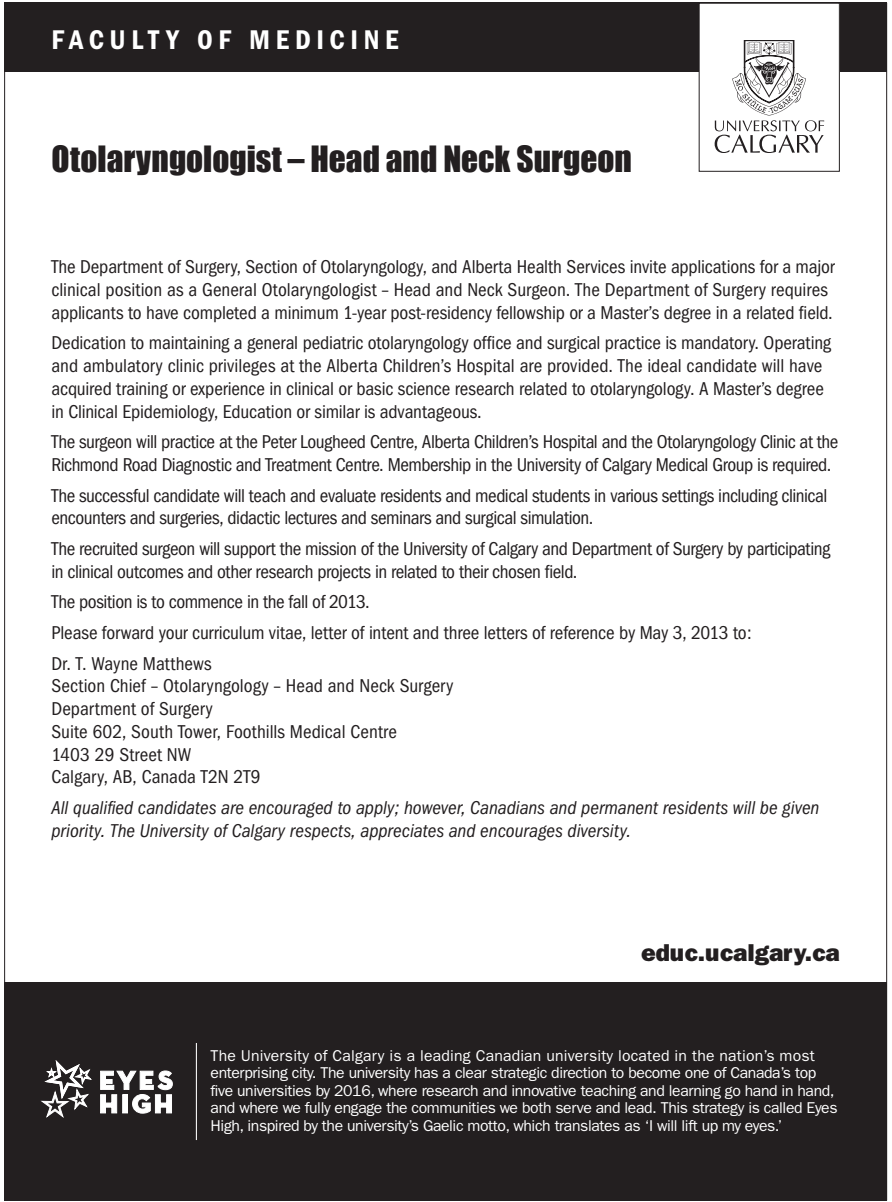
<style>
.page{position:relative;width:892px;height:1202px;background:#fff}
.page>*{position:absolute;margin:0;border:0;box-sizing:border-box;transform-origin:0 0}
.t1{font:33.25px "Impact";color:#231f20}
.t2{font:600 condensed 28px "Franklin Gothic";letter-spacing:.195em;color:#fff}
.t3{font:800 24.5px "Franklin Gothic";color:#231f20}
.t4{font:condensed 19.25px/22.8px "Franklin Gothic";letter-spacing:-.01em;color:#231f20}
.t5{font:italic condensed 19.25px/22.8px "Franklin Gothic";color:#231f20}
.t6{font:15.75px/17.5px "Franklin Gothic";letter-spacing:-.025em;color:#fff}
</style>
<div class="page">
<div style="left:4px;top:3px;width:882px;height:69px;background:#231f20"></div>
<div style="left:698px;top:3px;width:140px;height:168px;background:#fff"></div>
<svg style="left:714px;top:40px;width:109px;height:113px"></svg>
<div style="left:698px;top:3px;width:141px;height:169px;border:1px solid #231f20"></div>
<div style="left:4px;top:982px;width:882px;height:218px;background:#231f20"></div>
<svg style="left:100px;top:1070px;width:72px;height:43px"></svg>
<svg style="left:41px;top:1060px;width:50px;height:57px"></svg>
<hr style="left:196px;top:1043px;width:1px;height:97px;background:#fff">
<h2 class="t2" style="left:51px;top:24px;width:348px">FACULTY OF MEDICINE</h2>
<h1 class="t1" style="left:51px;top:133px;width:581px">Otolaryngologist – Head and Neck Surgeon</h1>
<p class="t4" style="left:51px;top:255px;width:784px">The Department of Surgery, Section of Otolaryngology, and Alberta Health Services invite applications for a major clinical position as a General Otolaryngologist – Head and Neck Surgeon. The Department of Surgery requires applicants to have completed a minimum 1-year post-residency fellowship or a Master’s degree in a related field.</p>
<p class="t4" style="left:51px;top:332px;width:780px">Dedication to maintaining a general pediatric otolaryngology office and surgical practice is mandatory. Operating and ambulatory clinic privileges at the Alberta Children’s Hospital are provided. The ideal candidate will have acquired training or experience in clinical or basic science research related to otolaryngology. A Master’s degree in Clinical Epidemiology, Education or similar is advantageous.</p>
<p class="t4" style="left:51px;top:430px;width:788px">The surgeon will practice at the Peter Lougheed Centre, Alberta Children’s Hospital and the Otolaryngology Clinic at the<br>Richmond Road Diagnostic and Treatment Centre. Membership in the University of Calgary Medical Group is required.</p>
<p class="t4" style="left:51px;top:484px;width:777px">The successful candidate will teach and evaluate residents and medical students in various settings including clinical encounters and surgeries, didactic lectures and seminars and surgical simulation.</p>
<p class="t4" style="left:51px;top:537px;width:779px">The recruited surgeon will support the mission of the University of Calgary and Department of Surgery by participating in clinical outcomes and other research projects in related to their chosen field.</p>
<p class="t4" style="left:51px;top:587px;width:701px;line-height:30.6px">The position is to commence in the fall of 2013.<br>Please forward your curriculum vitae, letter of intent and three letters of reference by May 3, 2013 to:<br>Dr. T. Wayne Matthews</p>
<p class="t4" style="left:51px;top:675px;width:403px">Section Chief – Otolaryngology – Head and Neck Surgery Department of Surgery<br>Suite 602, South Tower, Foothills Medical Centre<br>1403 29 Street NW<br>Calgary, AB, Canada T2N 2T9</p>
<p class="t5" style="left:51px;top:796px;width:769px">All qualified candidates are encouraged to apply; however, Canadians and permanent residents will be given priority. The University of Calgary respects, appreciates and encourages diversity.</p>
<p class="t3" style="left:640px;top:937px;width:200px">educ.ucalgary.ca</p>
<p class="t6" style="left:210px;top:1046px;width:628px">The University of Calgary is a leading Canadian university located in the nation’s most enterprising city. The university has a clear strategic direction to become one of Canada’s top five universities by 2016, where research and innovative teaching and learning go hand in hand, and where we fully engage the communities we both serve and lead. This strategy is called Eyes High, inspired by the university’s Gaelic motto, which translates as ‘I will lift up my eyes.’</p>
</div>
